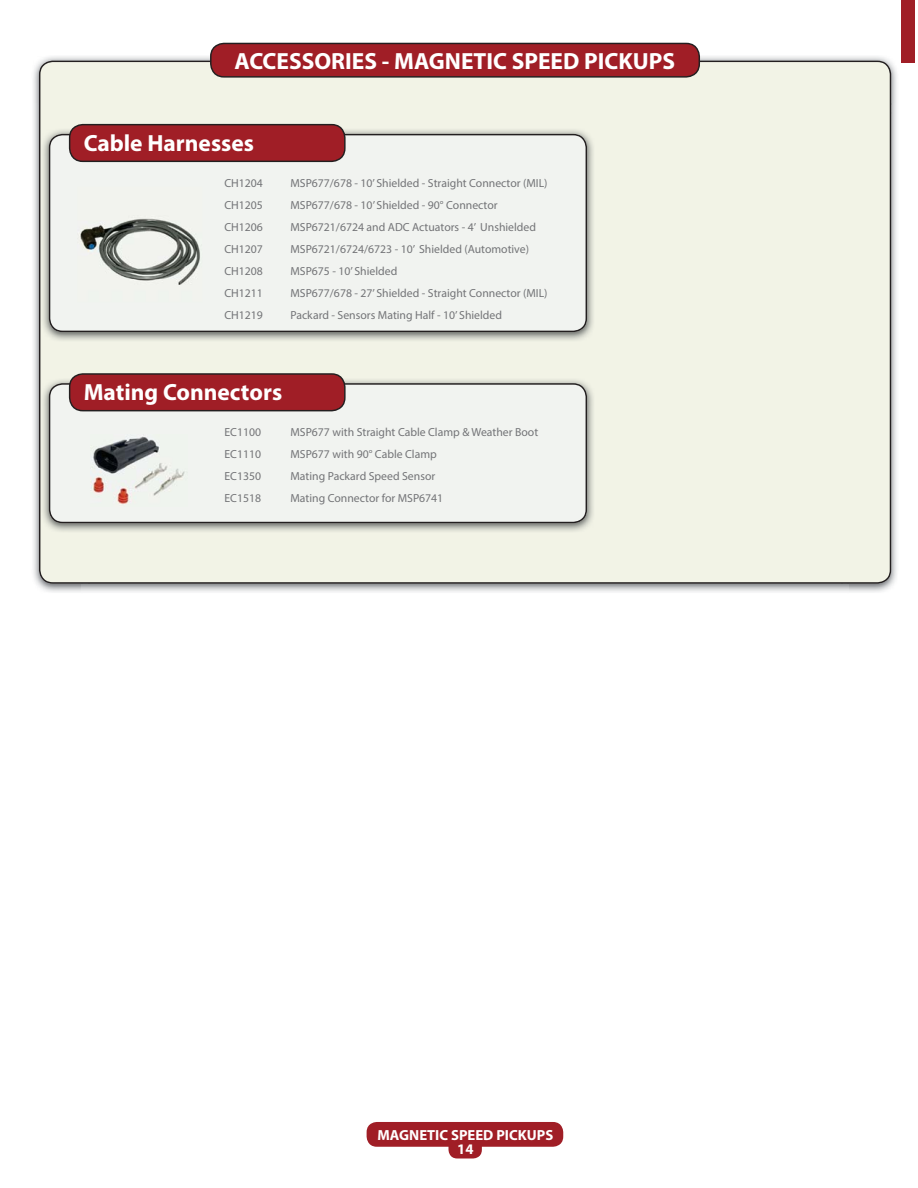
<style>
.page{position:relative;width:918px;height:1188px;background:#fff}
.page>*{position:absolute;margin:0;border:0;box-sizing:border-box;transform-origin:0 0}
.t1{font:700 23.4px "Myriad Pro";color:#fff}
.t2{font:700 14.7px/14.7px "Myriad Pro";color:#fff;text-align:center}
.t3{font:11.7px/22px "Myriad Pro";color:#737477;text-align:justify}
</style>
<div class="page">
<img style="left:33px;top:56px;width:864px;height:47px">
<img style="left:33px;top:103px;width:48px;height:489px">
<img style="left:849px;top:103px;width:48px;height:489px">
<div style="left:39px;top:61px;width:852px;height:523px;background:#f2f3e6"></div>
<img style="left:41px;top:128px;width:554px;height:214px">
<div style="left:49px;top:134px;width:538px;height:198px;background:#f1f3f0"></div>
<img style="left:41px;top:378px;width:554px;height:155px">
<div style="left:49px;top:383px;width:538px;height:140px;background:#f1f3f0"></div>
<div style="left:70px;top:125px;width:275px;height:36px;background:#a01e26;border-radius:13px"></div>
<div style="left:69px;top:124px;width:277px;height:38px;border:1px solid #231f20;border-radius:13px"></div>
<div style="left:70px;top:374px;width:275px;height:37px;background:#a01e26;border-radius:13px"></div>
<div style="left:69px;top:373px;width:277px;height:38px;border:1px solid #231f20;border-radius:13px"></div>
<div style="left:367px;top:1122px;width:196px;height:25px;background:#a01e26;border-radius:10px"></div>
<div style="left:448px;top:1137px;width:34px;height:21px;background:#a01e26;border-radius:9px"></div>
<div style="left:901px;top:0;width:13px;height:63px;background:#a01e26"></div>
<div style="left:211px;top:43px;width:488px;height:34px;background:#a01e26;border-radius:13px"></div>
<div style="left:210px;top:43px;width:490px;height:35px;border:1px solid #231f20;border-radius:13px"></div>
<img style="left:91px;top:435px;width:96px;height:71px">
<img style="left:77px;top:187px;width:125px;height:115px">
<h1 class="t1" style="left:235px;top:52px;width:442px">ACCESSORIES - MAGNETIC SPEED PICKUPS</h1>
<h1 class="t1" style="left:84px;top:134px;width:172px">Cable Harnesses</h1>
<p class="t3" style="left:224px;top:172px;width:40px">CH1204<br>CH1205<br>CH1206<br>CH1207<br>CH1208<br>CH1211<br>CH1219</p>
<p class="t3" style="left:290px;top:172px;width:259px;text-align:left">MSP677/678 - 10’ Shielded - Straight Connector (MIL)<br>MSP677/678 - 10’ Shielded - 90° Connector MSP6721/6724 and ADC Actuators - 4’ Unshielded MSP6721/6724/6723 - 10’ Shielded (Automotive)<br>MSP675 - 10’ Shielded<br>MSP677/678 - 27’ Shielded - Straight Connector (MIL)<br>Packard - Sensors Mating Half - 10’ Shielded</p>
<h1 class="t1" style="left:84px;top:384px;width:200px">Mating Connectors</h1>
<p class="t3" style="left:224px;top:422px;width:38px">EC1100<br>EC1110<br>EC1350<br>EC1518</p>
<p class="t3" style="left:290px;top:422px;width:249px;text-align:left">MSP677 with Straight Cable Clamp &amp; Weather Boot MSP677 with 90° Cable Clamp<br>Mating Packard Speed Sensor<br>Mating Connector for MSP6741</p>
<p class="t2" style="left:378px;top:1128px;width:177px">MAGNETIC SPEED PICKUPS<br>14</p>
</div>
